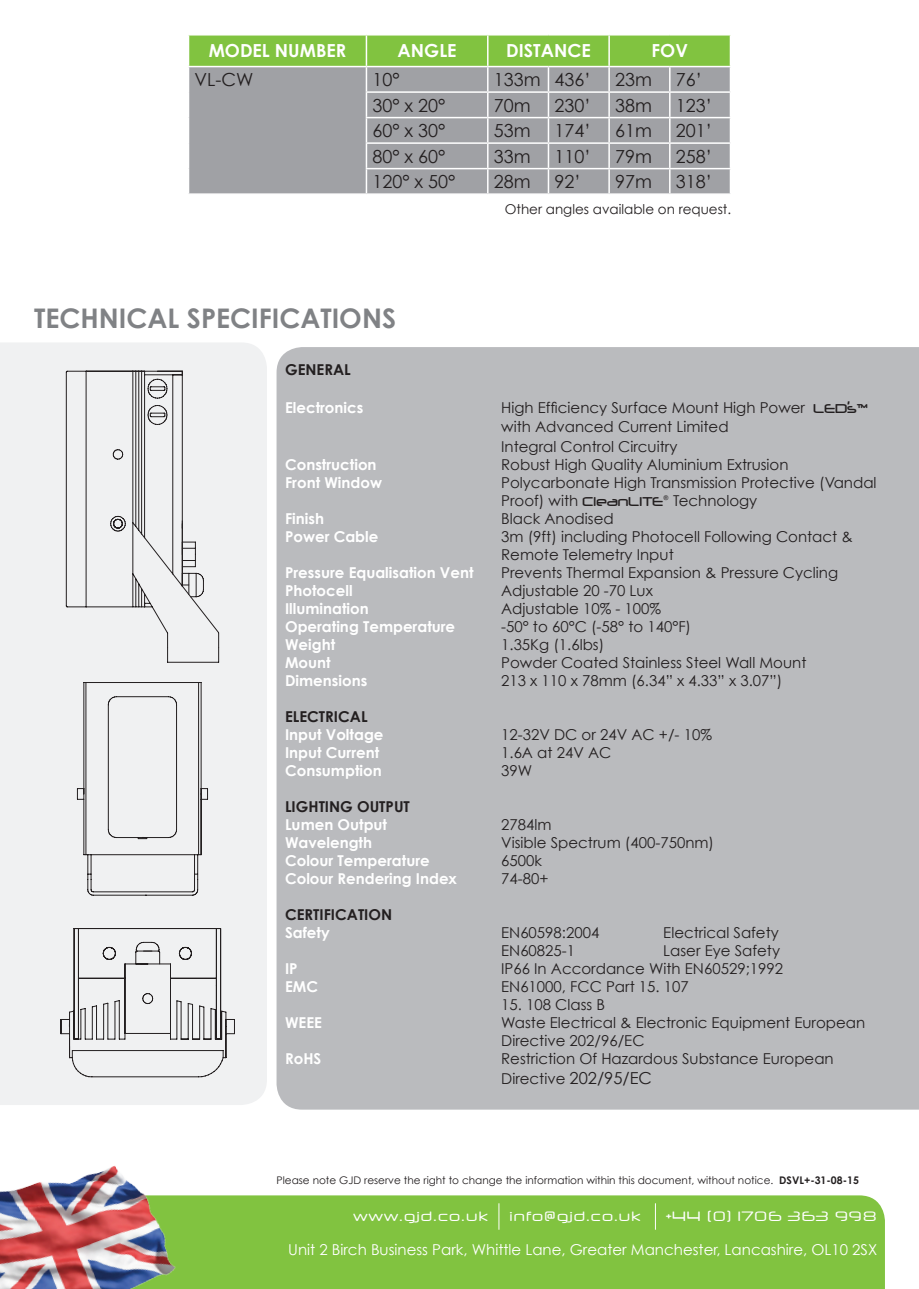
<style>
.page{position:relative;width:919px;height:1289px;background:#fff}
.page>*{position:absolute;margin:0;border:0;box-sizing:border-box;transform-origin:0 0}
.t1{font:700 27px "Century Gothic";color:#808285}
.t2{font:18px "Century Gothic";color:#231f20}
.t3{font:700 18px "Century Gothic";color:#fff}
.t4{font:15px/18px "Century Gothic";color:#231f20}
.t5{font:700 15px "Century Gothic";color:#fff}
.t6{font:15px "Century Gothic";color:#fff}
.t7{font:700 15px "Century Gothic";color:#231f20}
.t8{font:13.5px "Neuropol X Free";letter-spacing:.02em;color:#fff}
.t9{font:13.5px "Century Gothic";color:#231f20}
.t10{font:10.5px "Century Gothic";color:#231f20}
.s1{font-family:"Neuropol"}
.s2{font-size:16.5px}
.s3{font-weight:700}
</style>
<div class="page">
<svg style="left:188px;top:35px;width:542px;height:158px;background:#9fac96"></svg>
<hr style="left:729px;top:169px;width:2px;height:24px;background:#fff">
<div style="left:0;top:343px;width:267px;height:761px;background:#f0f1f2"></div>
<div style="left:276px;top:347px;width:642px;height:762px;background:#babbbe"></div>
<svg style="left:65px;top:370px;width:155px;height:293px"></svg>
<svg style="left:77px;top:682px;width:131px;height:213px"></svg>
<svg style="left:60px;top:927px;width:175px;height:150px"></svg>
<div style="left:183px;top:1195px;width:701px;height:93px;background:#81c340"></div>
<svg style="left:498px;top:1203px;width:1px;height:26px"></svg>
<svg style="left:655px;top:1203px;width:1px;height:26px"></svg>
<img style="left:0;top:1165px;width:183px;height:123px">
<p class="t3" style="left:209px;top:40px;width:139px">MODEL NUMBER</p>
<p class="t3" style="left:397px;top:40px;width:61px">ANGLE</p>
<p class="t3" style="left:506px;top:40px;width:86px">DISTANCE</p>
<p class="t3" style="left:651px;top:40px;width:38px">FOV</p>
<p class="t2" style="left:194px;top:69px;width:60px">VL-CW</p>
<p class="t2" style="left:372px;top:69px;width:29px">10°</p>
<p class="t2" style="left:493px;top:69px;width:48px">133m</p>
<p class="t2" style="left:554px;top:69px;width:38px">436’</p>
<p class="t2" style="left:615px;top:69px;width:38px">23m</p>
<p class="t2" style="left:675px;top:69px;width:28px">76’</p>
<p class="t2" style="left:372px;top:94px;width:74px">30° x 20°</p>
<p class="t2" style="left:493px;top:94px;width:38px">70m</p>
<p class="t2" style="left:554px;top:94px;width:38px">230’</p>
<p class="t2" style="left:615px;top:94px;width:38px">38m</p>
<p class="t2" style="left:675px;top:94px;width:38px">123’</p>
<p class="t2" style="left:372px;top:120px;width:74px">60° x 30°</p>
<p class="t2" style="left:493px;top:120px;width:38px">53m</p>
<p class="t2" style="left:554px;top:120px;width:38px">174’</p>
<p class="t2" style="left:615px;top:120px;width:38px">61m</p>
<p class="t2" style="left:675px;top:120px;width:38px">201’</p>
<p class="t2" style="left:372px;top:145px;width:74px">80° x 60°</p>
<p class="t2" style="left:493px;top:145px;width:38px">33m</p>
<p class="t2" style="left:554px;top:145px;width:38px">110’</p>
<p class="t2" style="left:615px;top:145px;width:38px">79m</p>
<p class="t2" style="left:675px;top:145px;width:38px">258’</p>
<p class="t2" style="left:372px;top:171px;width:84px">120° x 50°</p>
<p class="t2" style="left:493px;top:171px;width:38px">28m</p>
<p class="t2" style="left:554px;top:171px;width:28px">92’</p>
<p class="t2" style="left:615px;top:171px;width:38px">97m</p>
<p class="t2" style="left:675px;top:171px;width:38px">318’</p>
<p class="t9" style="left:504px;top:201px;width:228px">Other angles available on request.</p>
<p class="t1" style="left:34px;top:301px;width:363px">TECHNICAL SPECIFICATIONS</p>
<p class="t7" style="left:285px;top:360px;width:67px">GENERAL</p>
<p class="t5" style="left:285px;top:397px;width:80px">Electronics</p>
<p class="t4" style="left:501px;top:397px;width:368px;line-height:19.5px">High Efficiency Surface Mount High Power <span class="s1">LED’s™ </span>with Advanced Current Limited</p>
<p class="t4" style="left:501px;top:437px;width:178px">Integral Control Circuitry</p>
<p class="t5" style="left:285px;top:454px;width:93px">Construction</p>
<p class="t4" style="left:501px;top:455px;width:289px">Robust High Quality Aluminium Extrusion</p>
<p class="t5" style="left:285px;top:472px;width:98px">Front Window</p>
<p class="t4" style="left:501px;top:473px;width:377px">Polycarbonate High Transmission Protective (Vandal<br>Proof) with <span class="s1">CleanLITE</span><sup>®</sup> Technology</p>
<p class="t5" style="left:285px;top:508px;width:40px">Finish</p>
<p class="t4" style="left:501px;top:509px;width:114px">Black Anodised</p>
<p class="t5" style="left:285px;top:526px;width:95px">Power Cable</p>
<p class="t4" style="left:501px;top:527px;width:353px">3m (9ft) including Photocell Following Contact &amp;<br>Remote Telemetry Input</p>
<p class="t5" style="left:285px;top:562px;width:190px">Pressure Equalisation Vent</p>
<p class="t4" style="left:501px;top:563px;width:338px">Prevents Thermal Expansion &amp; Pressure Cycling</p>
<p class="t5" style="left:285px;top:580px;width:69px">Photocell</p>
<p class="t4" style="left:501px;top:581px;width:153px">Adjustable 20 -70 Lux</p>
<p class="t5" style="left:285px;top:598px;width:85px">Illumination</p>
<p class="t4" style="left:501px;top:599px;width:161px">Adjustable 10% - 100%</p>
<p class="t5" style="left:285px;top:616px;width:172px">Operating Temperature</p>
<p class="t4" style="left:501px;top:617px;width:191px">-50° to 60°C (-58° to 140°F)</p>
<p class="t5" style="left:285px;top:634px;width:52px">Weight</p>
<p class="t4" style="left:501px;top:635px;width:105px">1.35Kg (1.6lbs)</p>
<p class="t5" style="left:285px;top:652px;width:47px">Mount</p>
<p class="t4" style="left:501px;top:653px;width:307px">Powder Coated Stainless Steel Wall Mount</p>
<p class="t5" style="left:285px;top:670px;width:84px">Dimensions</p>
<p class="t4" style="left:501px;top:671px;width:282px">213 x 110 x 78mm (6.34” x 4.33” x 3.07”)</p>
<p class="t7" style="left:285px;top:706px;width:84px">ELECTRICAL</p>
<p class="t5" style="left:285px;top:724px;width:100px">Input Voltage</p>
<p class="t4" style="left:501px;top:725px;width:212px">12-32V DC or 24V AC +/- 10%</p>
<p class="t5" style="left:285px;top:742px;width:96px">Input Current</p>
<p class="t4" style="left:501px;top:743px;width:112px">1.6A at 24V AC</p>
<p class="t5" style="left:285px;top:760px;width:98px">Consumption</p>
<p class="t4" style="left:501px;top:761px;width:33px">39W</p>
<p class="t7" style="left:285px;top:796px;width:126px">LIGHTING OUTPUT</p>
<p class="t5" style="left:285px;top:814px;width:103px">Lumen Output</p>
<p class="t4" style="left:501px;top:815px;width:52px">2784lm</p>
<p class="t5" style="left:285px;top:832px;width:88px">Wavelength</p>
<p class="t4" style="left:501px;top:833px;width:214px">Visible Spectrum (400-750nm)</p>
<p class="t5" style="left:285px;top:850px;width:146px">Colour Temperature</p>
<p class="t4" style="left:501px;top:851px;width:42px">6500k</p>
<p class="t5" style="left:285px;top:868px;width:173px">Colour Rendering Index</p>
<p class="t4" style="left:501px;top:869px;width:49px">74-80+</p>
<p class="t7" style="left:285px;top:904px;width:109px">CERTIFICATION</p>
<p class="t5" style="left:285px;top:922px;width:46px">Safety</p>
<p class="t4" style="left:501px;top:923px;width:100px">EN60598:2004</p>
<p class="t4" style="left:663px;top:923px;width:117px">Electrical Safety</p>
<p class="t4" style="left:501px;top:941px;width:75px">EN60825-1</p>
<p class="t4" style="left:663px;top:941px;width:118px">Laser Eye Safety</p>
<p class="t5" style="left:285px;top:958px;width:14px">IP</p>
<p class="t4" style="left:501px;top:959px;width:283px">IP66 In Accordance With EN60529;1992</p>
<p class="t5" style="left:285px;top:976px;width:34px">EMC</p>
<p class="t4" style="left:501px;top:977px;width:189px">EN61000, FCC Part 15. 107</p>
<p class="t4" style="left:501px;top:995px;width:105px">15. 108 Class B</p>
<p class="t5" style="left:285px;top:1012px;width:38px">WEEE</p>
<p class="t4" style="left:501px;top:1013px;width:365px">Waste Electrical &amp; Electronic Equipment European</p>
<p class="t4" style="left:501px;top:1031px;width:145px">Directive 202/96/EC</p>
<p class="t5" style="left:285px;top:1048px;width:38px">RoHS</p>
<p class="t4" style="left:501px;top:1048px;width:334px;line-height:19.8px">Restriction Of Hazardous Substance European<br>Directive <span class="s2">202/95/EC</span></p>
<p class="t10" style="left:276px;top:1173px;width:583px">Please note GJD reserve the right to change the information within this document, without notice. <span class="s3">DSVL+-31-08-15</span></p>
<p class="t8" style="left:353px;top:1206px;width:137px">www.gjd.co.uk</p>
<p class="t8" style="left:509px;top:1206px;width:133px">info@gjd.co.uk</p>
<p class="t8" style="left:666px;top:1206px;width:213px">+44 (0) 1706 363 998</p>
<p class="t6" style="left:288px;top:1240px;width:590px">Unit 2 Birch Business Park, Whittle Lane, Greater Manchester, Lancashire, OL10 2SX</p>
</div>
